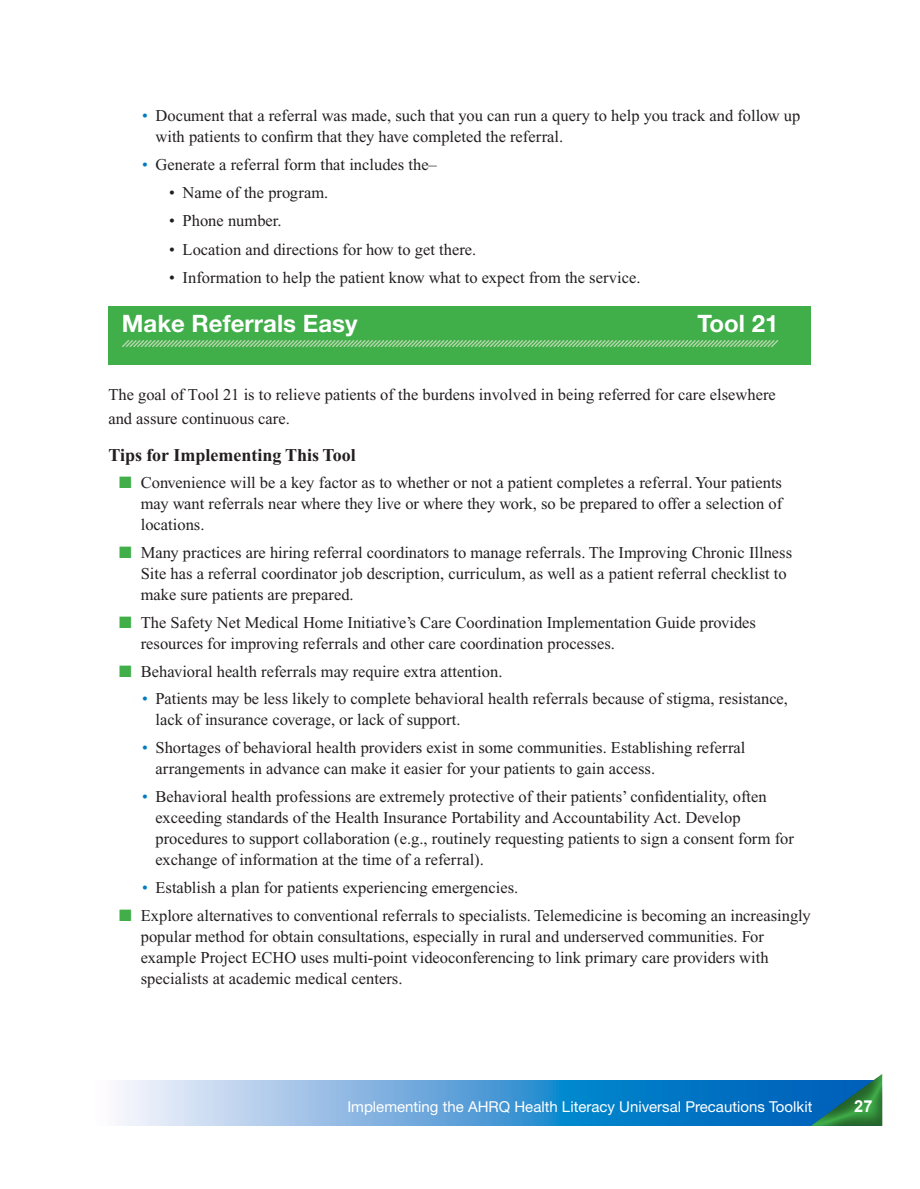
<style>
.page{position:relative;width:920px;height:1189px;background:#fff}
.page>*{position:absolute;margin:0;border:0;box-sizing:border-box;transform-origin:0 0}
.Tool_head{font:700 24px "Helvetica Neue";color:#fff}
.Head_2{font:700 18px "Times New Roman";color:#231f20}
.Body{font:16.5px/21px "Times New Roman";color:#231f20}
.t1{font:700 16.5px "Arial";color:#fff}
.t2{font:15px "Helvetica Neue";color:#fff}
.s1{color:#007cc2}
.s2{color:#40ae49}
</style>
<div class="page">
<svg style="left:122px;top:1080px;width:688px;height:45px;background:#5ba2d8"></svg>
<div style="left:810px;top:1071px;width:74px;height:56px;background:#231f20;opacity:.5"></div>
<div style="left:108px;top:306px;width:702px;height:58px;background:#40ae49"></div>
<svg style="left:122px;top:340px;width:657px;height:7px"></svg>
<p class="Body" style="left:155px;top:105px;width:646px;text-indent:-13px"><span class="s1">•</span> Document that a referral was made, such that you can run a query to help you track and follow up with patients to confirm that they have completed the referral.</p>
<p class="Body" style="left:142px;top:154px;width:296px"><span class="s1">•</span> Generate a referral form that includes the–</p>
<p class="Body" style="left:169px;top:182px;width:161px">• Name of the program.</p>
<p class="Body" style="left:169px;top:210px;width:114px">• Phone number.</p>
<p class="Body" style="left:169px;top:239px;width:309px">• Location and directions for how to get there.</p>
<p class="Body" style="left:169px;top:267px;width:473px">• Information to help the patient know what to expect from the service.</p>
<p class="Tool_head" style="left:122px;top:308px;width:237px">Make Referrals Easy</p>
<p class="Tool_head" style="left:697px;top:308px;width:82px">Tool 21</p>
<p class="Body" style="left:108px;top:382px;width:669px;line-height:24px">The goal of Tool 21 is to relieve patients of the burdens involved in being referred for care elsewhere and assure continuous care.</p>
<p class="Head_2" style="left:108px;top:445px;width:249px">Tips for Implementing This Tool</p>
<p class="Body" style="left:141px;top:472px;width:643px;text-align:justify;text-indent:-22px"><span class="s2">■</span> Convenience will be a key factor as to whether or not a patient completes a referral. Your patients may want referrals near where they live or where they work, so be prepared to offer a selection of locations.</p>
<p class="Body" style="left:141px;top:542px;width:653px;text-indent:-22px"><span class="s2">■</span> Many practices are hiring referral coordinators to manage referrals. The Improving Chronic Illness<br>Site has a referral coordinator job description, curriculum, as well as a patient referral checklist to make sure patients are prepared.</p>
<p class="Body" style="left:141px;top:612px;width:616px;text-indent:-22px"><span class="s2">■</span> The Safety Net Medical Home Initiative’s Care Coordination Implementation Guide provides resources for improving referrals and other care coordination processes.</p>
<p class="Body" style="left:119px;top:661px;width:385px"><span class="s2">■</span> Behavioral health referrals may require extra attention.</p>
<p class="Body" style="left:155px;top:688px;width:634px;text-indent:-13px"><span class="s1">•</span> Patients may be less likely to complete behavioral health referrals because of stigma, resistance, lack of insurance coverage, or lack of support.</p>
<p class="Body" style="left:155px;top:737px;width:591px;text-indent:-13px"><span class="s1">•</span> Shortages of behavioral health providers exist in some communities. Establishing referral arrangements in advance can make it easier for your patients to gain access.</p>
<p class="Body" style="left:155px;top:786px;width:640px;text-indent:-13px"><span class="s1">•</span> Behavioral health professions are extremely protective of their patients’ confidentiality, often exceeding standards of the Health Insurance Portability and Accountability Act. Develop procedures to support collaboration (e.g., routinely requesting patients to sign a consent form for exchange of information at the time of a referral).</p>
<p class="Body" style="left:142px;top:877px;width:378px"><span class="s1">•</span> Establish a plan for patients experiencing emergencies.</p>
<p class="Body" style="left:141px;top:904px;width:671px;text-indent:-22px"><span class="s2">■</span> Explore alternatives to conventional referrals to specialists. Telemedicine is becoming an increasingly popular method for obtain consultations, especially in rural and underserved communities. For example Project ECHO uses multi-point videoconferencing to link primary care providers with specialists at academic medical centers.</p>
<p class="t2" style="left:347px;top:1098px;width:466px">Implementing the AHRQ Health Literacy Universal Precautions Toolkit</p>
<p class="t1" style="left:854px;top:1097px;width:20px">27</p>
</div>
